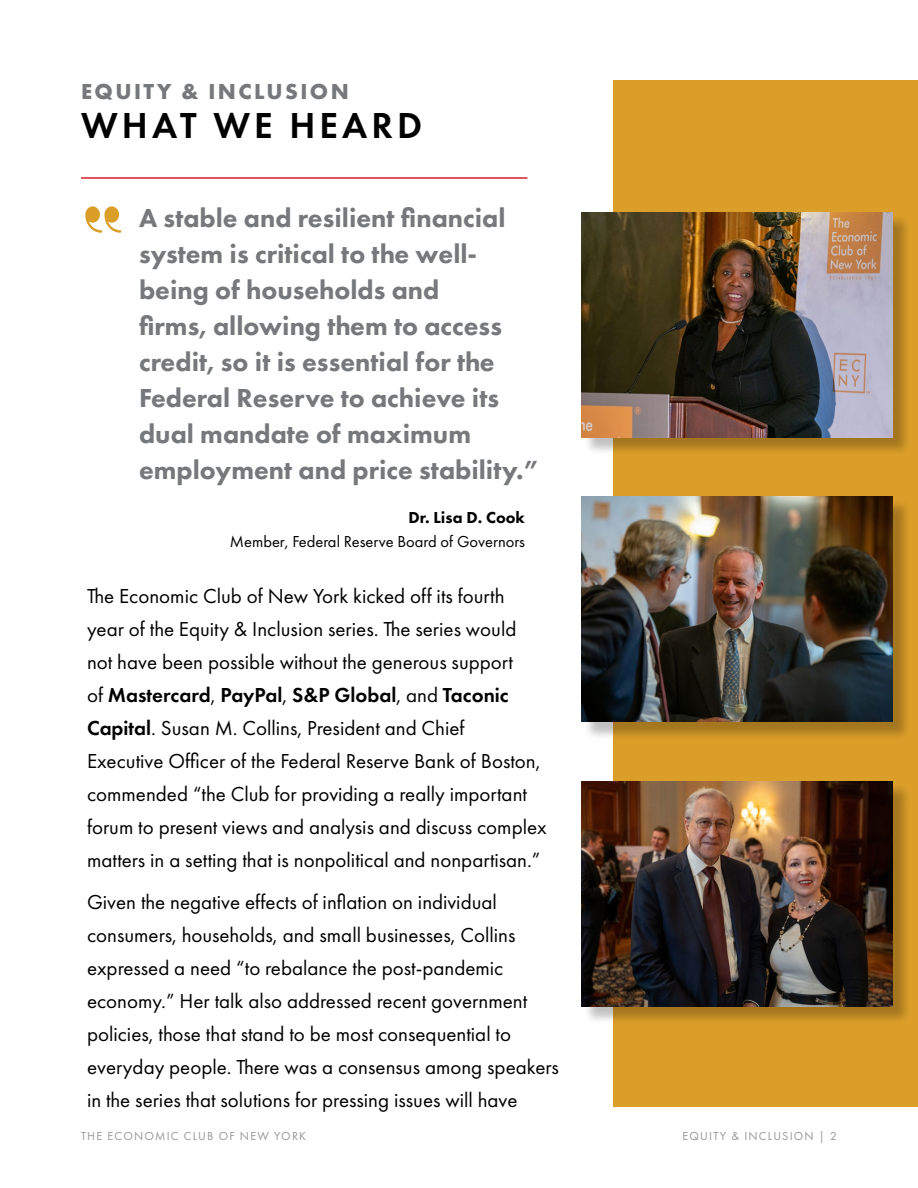
<style>
.page{position:relative;width:918px;height:1188px;background:#fff}
.page>*{position:absolute;margin:0;border:0;box-sizing:border-box;transform-origin:0 0}
.t1{font:600 37.5px "Futura PT";letter-spacing:.11em;color:#000}
.t2{font:800 27px/36px "Futura PT";color:#76787c}
.t3{font:700 22.5px "Futura PT";letter-spacing:.11em;color:#76787c}
.t4{font:21px/33px "Futura PT";color:#000}
.t5{font:16.5px "Futura PT";color:#000}
.t6{font:800 16.5px "Futura PT";color:#000}
.t7{font:12px "Futura PT";letter-spacing:.1em;color:#97979a}
.s1{font-weight:600}
</style>
<div class="page">
<div style="left:614px;top:80px;width:304px;height:1027px;background:#da9e29"></div>
<hr style="left:81px;top:177px;width:446px;height:2px;background:#da1f2c">
<svg style="left:85px;top:206px;width:36px;height:27px"></svg>
<div style="left:584px;top:784px;width:327px;height:241px;background:#000;opacity:.25"></div>
<img style="left:581px;top:781px;width:312px;height:225px">
<div style="left:584px;top:215px;width:327px;height:241px;background:#000;opacity:.25"></div>
<img style="left:581px;top:212px;width:312px;height:225px">
<div style="left:584px;top:499px;width:327px;height:242px;background:#000;opacity:.25"></div>
<img style="left:581px;top:497px;width:312px;height:225px">
<p class="t3" style="left:81px;top:77px;width:269px">EQUITY &amp; INCLUSION</p>
<h1 class="t1" style="left:81px;top:102px;width:343px">WHAT WE HEARD</h1>
<p class="t2" style="left:139px;top:199px;width:401px">A stable and resilient financial system is critical to the well&shy;being of households and<br>firms, allowing them to access credit, so it is essential for the<br>Federal Reserve to achieve its dual mandate of maximum employment and price stability.”</p>
<p class="t6" style="left:408px;top:507px;width:118px">Dr. Lisa D. Cook</p>
<p class="t5" style="left:230px;top:532px;width:297px">Member, Federal Reserve Board of Governors</p>
<p class="t4" style="left:87px;top:579px;width:461px">The Economic Club of New York kicked off its fourth year of the Equity &amp; Inclusion series. The series would not have been possible without the generous support<br>of <span class="s1">Mastercard</span>, <span class="s1">PayPal</span>, <span class="s1">S&amp;P Global</span>, and <span class="s1">Taconic Capital</span>. Susan M. Collins, President and Chief<br>Executive Officer of the Federal Reserve Bank of Boston, commended “the Club for providing a really important forum to present views and analysis and discuss complex matters in a setting that is nonpolitical and nonpartisan.”</p>
<p class="t4" style="left:87px;top:885px;width:473px">Given the negative effects of inflation on individual consumers, households, and small businesses, Collins expressed a need “to rebalance the post-pandemic economy.” Her talk also addressed recent government policies, those that stand to be most consequential to everyday people. There was a consensus among speakers in the series that solutions for pressing issues will have</p>
<p class="t7" style="left:81px;top:1129px;width:227px">THE ECONOMIC CLUB OF NEW YORK</p>
<p class="t7" style="left:683px;top:1129px;width:156px">EQUITY &amp; INCLUSION | 2</p>
</div>
